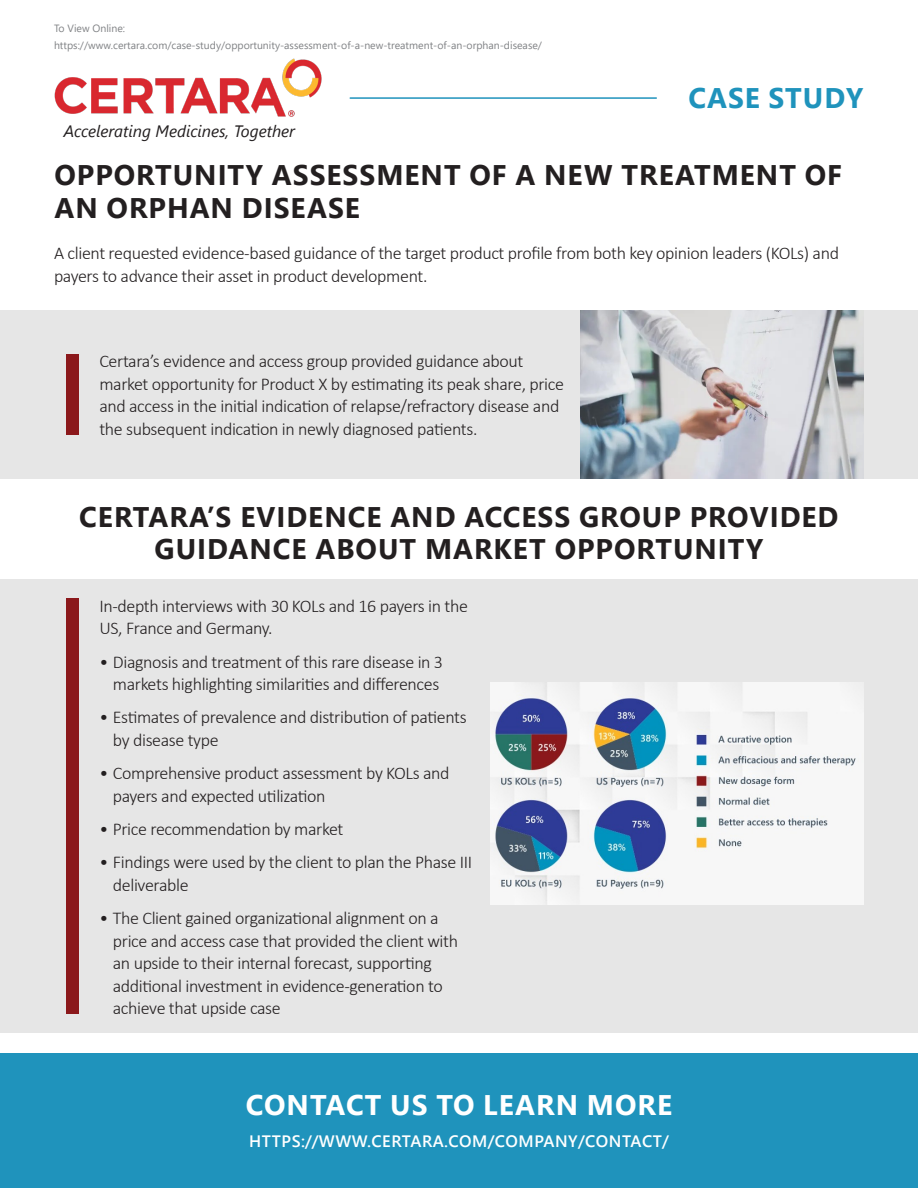
<style>
.page{position:relative;width:918px;height:1188px;background:#fff}
.page>*{position:absolute;margin:0;border:0;box-sizing:border-box;transform-origin:0 0}
.Body_Section_Heading{font:700 28.35px/32.4px "Segoe UI";letter-spacing:.035em;color:#231f20}
.Body_Section_Heading-2{font:700 28.35px "Segoe UI";letter-spacing:.035em;color:#fff}
.Body_Section_Heading-3{font:700 28.35px "Segoe UI";letter-spacing:.035em;color:#1f93bc}
.Body_Intro{font:300 18px/22.5px "Calibri";letter-spacing:-.02em;color:#231f20}
.Body_Section_Heading-4{font:600 16.5px "Segoe UI";letter-spacing:.035em;color:#fff}
.Body_Section_Heading-5{font:italic 16.5px "Segoe UI";color:#231f20}
.Body_Section_Heading-6{font:10.5px/16.5px "Segoe UI";color:#808285}
</style>
<div class="page">
<div style="left:0;top:310px;width:918px;height:168px;background:#e6e6e6"></div>
<img style="left:54px;top:58px;width:296px;height:59px">
<hr style="left:350px;top:97px;width:306px;height:2px;background:#1f93bc">
<div style="left:66px;top:354px;width:13px;height:81px;background:#8b181b"></div>
<div style="left:0;top:1053px;width:918px;height:135px;background:#1f93bc"></div>
<img style="left:580px;top:310px;width:284px;height:168px">
<div style="left:0;top:579px;width:918px;height:454px;background:#e6e6e6"></div>
<div style="left:66px;top:598px;width:13px;height:416px;background:#8b181b"></div>
<img style="left:491px;top:682px;width:373px;height:222px">
<p class="Body_Section_Heading-6" style="left:54px;top:20px;width:490px">To View Online: https://www.certara.com/case-study/opportunity-assessment-of-a-new-treatment-of-an-orphan-disease/</p>
<p class="Body_Section_Heading-5" style="left:64px;top:115px;width:233px">Accelerating Medicines, Together</p>
<p class="Body_Section_Heading-3" style="left:688px;top:71px;width:176px">CASE STUDY</p>
<p class="Body_Section_Heading" style="left:54px;top:157px;width:789px">OPPORTUNITY ASSESSMENT OF A NEW TREATMENT OF<br>AN ORPHAN DISEASE</p>
<p class="Body_Intro" style="left:54px;top:242px;width:787px">A client requested evidence-based guidance of the target product profile from both key opinion leaders (KOLs) and payers to advance their asset in product development.</p>
<p class="Body_Intro" style="left:99px;top:350px;width:466px">Certara’s evidence and access group provided guidance about market opportunity for Product X by estimating its peak share, price and access in the initial indication of relapse/refractory disease and the subsequent indication in newly diagnosed patients.</p>
<p class="Body_Section_Heading" style="left:79px;top:498px;width:761px;text-align:center">CERTARA’S EVIDENCE AND ACCESS GROUP PROVIDED<br>GUIDANCE ABOUT MARKET OPPORTUNITY</p>
<p class="Body_Intro" style="left:99px;top:594px;width:370px">In-depth interviews with 30 KOLs and 16 payers in the<br>US, France and Germany.</p>
<p class="Body_Intro" style="left:99px;top:650px;width:345px;text-align:center">• Diagnosis and treatment of this rare disease in 3 markets highlighting similarities and differences</p>
<p class="Body_Intro" style="left:113px;top:706px;width:355px;text-indent:-14px">• Estimates of prevalence and distribution of patients by disease type</p>
<p class="Body_Intro" style="left:113px;top:762px;width:338px;text-indent:-14px">• Comprehensive product assessment by KOLs and payers and expected utilization</p>
<p class="Body_Intro" style="left:99px;top:818px;width:246px">• Price recommendation by market</p>
<p class="Body_Intro" style="left:113px;top:851px;width:361px;text-indent:-14px">• Findings were used by the client to plan the Phase III deliverable</p>
<p class="Body_Intro" style="left:113px;top:907px;width:347px;text-indent:-14px">• The Client gained organizational alignment on a price and access case that provided the client with an upside to their internal forecast, supporting additional investment in evidence-generation to achieve that upside case</p>
<p class="Body_Section_Heading-2" style="left:246px;top:1078px;width:428px">CONTACT US TO LEARN MORE</p>
<p class="Body_Section_Heading-4" style="left:249px;top:1126px;width:421px">HTTPS://WWW.CERTARA.COM/COMPANY/CONTACT/</p>
</div>
